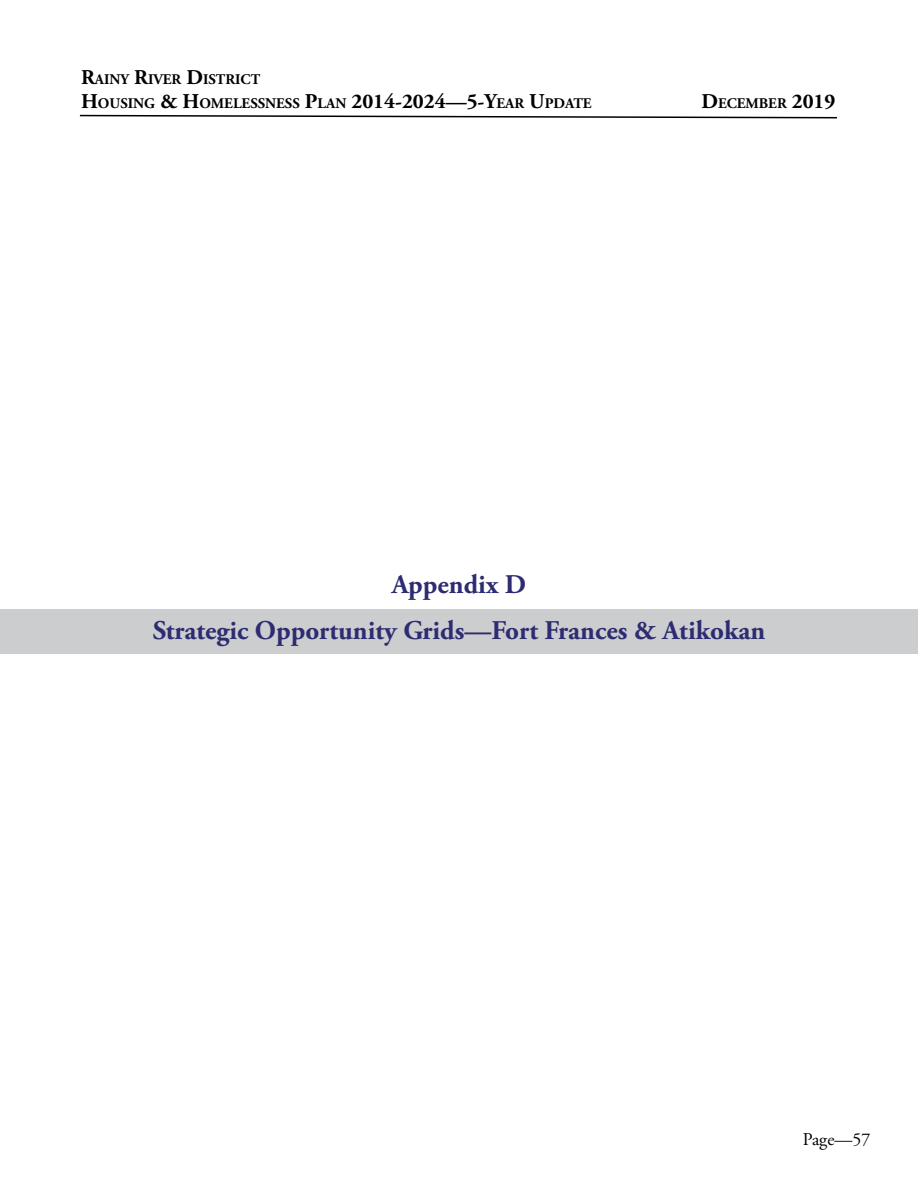
<style>
.page{position:relative;width:918px;height:1188px;background:#fff}
.page>*{position:absolute;margin:0;border:0;box-sizing:border-box;transform-origin:0 0}
.t1{font:700 27px/45.9px "Adobe Garamond Pro";color:#2d2c72;text-align:center}
.t2{font:18px "Adobe Garamond Pro";color:#000}
.t3{font:700 14.7px/24px "Adobe Garamond Pro";color:#000}
.s1{font-size:21px}
</style>
<div class="page">
<svg style="left:79px;top:114px;width:758px;height:5px"></svg>
<div style="left:0;top:609px;width:918px;height:44px;background:#cccdce"></div>
<p class="t3" style="left:81px;top:68px;width:512px"><span class="s1">R</span>AINY <span class="s1">R</span>IVER <span class="s1">D</span>ISTRICT<br><span class="s1">H</span>OUSING <span class="s1">&amp; H</span>OMELESSNESS <span class="s1">P</span>LAN <span class="s1">2014-2024—5-Y</span>EAR <span class="s1">U</span>PDATE</p>
<p class="t3" style="left:701px;top:92px;width:136px"><span class="s1">D</span>ECEMBER <span class="s1">2019</span></p>
<h1 class="t1" style="left:153px;top:562px;width:614px">Appendix D<br>Strategic Opportunity Grids—Fort Frances &amp; Atikokan</h1>
<p class="t2" style="left:803px;top:1128px;width:69px">Page—57</p>
</div>
